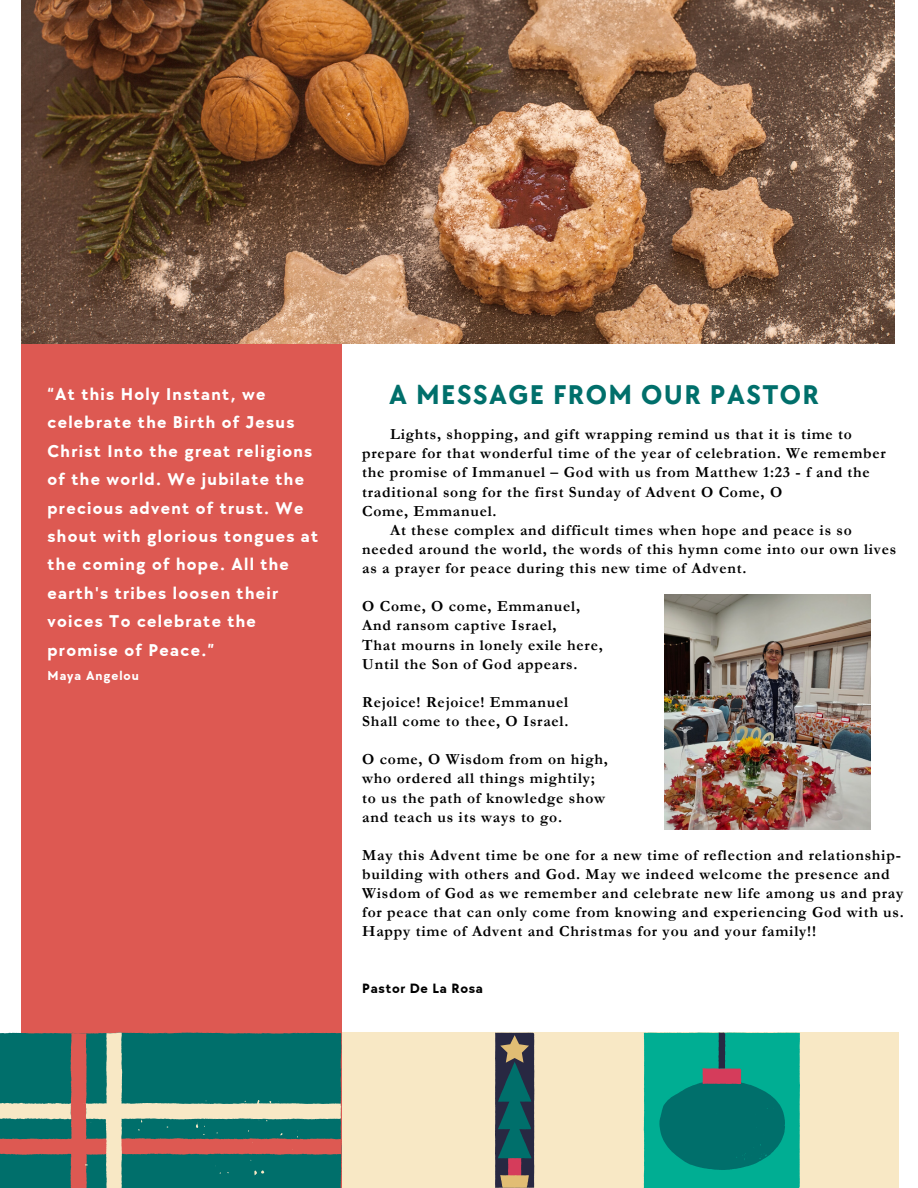
<style>
.page{position:relative;width:918px;height:1188px;background:#fff}
.page>*{position:absolute;margin:0;border:0;box-sizing:border-box;transform-origin:0 0}
.t1{font:700 27.9px "TT Chocolates";letter-spacing:.05em;color:#006f6b}
.t2{font:700 17.7px/28.5px "TT Chocolates";letter-spacing:.075em;color:#fff}
.t3{font:700 15.45px/19.2px "Garamond";letter-spacing:.05em;color:#000}
.t4{font:700 13.95px "TT Chocolates";letter-spacing:.05em;color:#000}
.t5{font:700 13.2px "TT Chocolates";letter-spacing:.075em;color:#fff}
</style>
<div class="page">
<div style="left:335px;top:1033px;width:564px;height:155px;background:#f8e8c5"></div>
<div style="left:21px;top:0;width:321px;height:1188px;background:#dd5952"></div>
<img style="left:21px;top:0;width:873px;height:344px">
<svg style="left:0;top:1033px;width:341px;height:155px;background:#3f7c73"></svg>
<img style="left:665px;top:594px;width:205px;height:235px">
<svg style="left:495px;top:1033px;width:39px;height:155px;background:#375055"></svg>
<svg style="left:644px;top:1033px;width:156px;height:155px;background:#069282"></svg>
<p class="t2" style="left:48px;top:380px;width:219px">“At this Holy Instant, we</p>
<p class="t1" style="left:389px;top:379px;width:431px">A MESSAGE FROM OUR PASTOR</p>
<p class="t2" style="left:48px;top:409px;width:272px">celebrate the Birth of Jesus<br>Christ Into the great religions of the world. We jubilate the precious advent of trust. We shout with glorious tongues at the coming of hope. All the earth's tribes loosen their voices To celebrate the promise of Peace.”</p>
<p class="t5" style="left:48px;top:668px;width:93px">Maya Angelou</p>
<p class="t3" style="left:362px;top:425px;width:525px;text-indent:28px">Lights, shopping, and gift wrapping remind us that it is time to prepare for that wonderful time of the year of celebration. We remember the promise of Immanuel – God with us from Matthew 1:23 - f and the traditional song for the first Sunday of Advent O Come, O</p>
<p class="t3" style="left:362px;top:502px;width:136px">Come, Emmanuel.</p>
<p class="t3" style="left:362px;top:521px;width:536px;text-indent:28px">At these complex and difficult times when hope and peace is so needed around the world, the words of this hymn come into our own lives as a prayer for peace during this new time of Advent.</p>
<p class="t3" style="left:362px;top:597px;width:219px">O Come, O come, Emmanuel,</p>
<p class="t3" style="left:362px;top:616px;width:196px">And ransom captive Israel,</p>
<p class="t3" style="left:362px;top:635px;width:242px">That mourns in lonely exile here,</p>
<p class="t3" style="left:362px;top:655px;width:217px">Until the Son of God appears.</p>
<p class="t3" style="left:362px;top:693px;width:207px">Rejoice! Rejoice! Emmanuel</p>
<p class="t3" style="left:362px;top:712px;width:208px">Shall come to thee, O Israel.</p>
<p class="t3" style="left:362px;top:750px;width:247px">O come, O Wisdom from on high,</p>
<p class="t3" style="left:362px;top:769px;width:234px">who ordered all things mightily;</p>
<p class="t3" style="left:362px;top:788px;width:244px">to us the path of knowledge show</p>
<p class="t3" style="left:362px;top:808px;width:201px">and teach us its ways to go.</p>
<p class="t3" style="left:362px;top:846px;width:543px">May this Advent time be one for a new time of reflection and relationship&shy;building with others and God. May we indeed welcome the presence and Wisdom of God as we remember and celebrate new life among us and pray for peace that can only come from knowing and experiencing God with us.</p>
<p class="t3" style="left:362px;top:922px;width:455px">Happy time of Advent and Christmas for you and your family!!</p>
<p class="t4" style="left:362px;top:980px;width:122px">Pastor De La Rosa</p>
</div>
